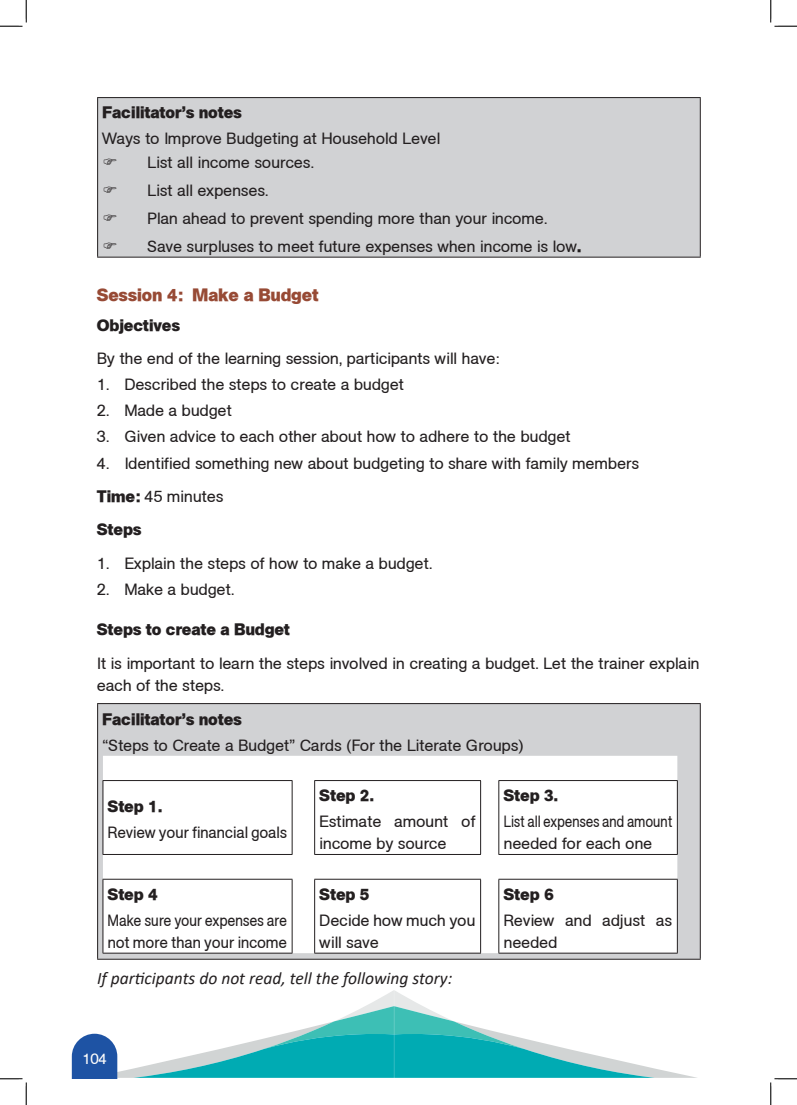
<style>
.page{position:relative;width:797px;height:1105px;background:#fff}
.page>*{position:absolute;margin:0;border:0;box-sizing:border-box;transform-origin:0 0}
.itallics{font:italic 17.5px "Calibri";color:#231f20}
.bodytext{font:17.5px "Agent DB Bold";color:#974a35}
.bodytext-2{font:16.25px/22.5px "Agent DB Normal";color:#231f20}
.bodytext-3{font:16.25px "Agent DB Bold";color:#231f20}
.bodytext-4{font:16.25px/22.5px "Agent DB Normal";color:#231f20;scale:.87 1}
.bodytext-5{font:16.25px/22.5px "Agent DB Normal";color:#231f20;scale:.83 1}
.Body_Text{font:16.25px "Agent DB Bold";color:#231f20}
.bodytext-6{font:16.25px "Agent DB Normal";color:#231f20;scale:.95 1}
.Body_Text-2{font:16.25px "Agent DB Normal";color:#231f20}
.t1{font:15px "Agent DB Normal";color:#fffefc}
.s1{font-family:"Agent DB Bold"}
</style>
<div class="page">
<svg style="left:72px;top:990px;width:625px;height:89px"></svg>
<div style="left:98px;top:98px;width:602px;height:159px;background:#d1d2d4"></div>
<hr style="left:97px;top:97px;width:603px;height:1px;background:#231f20">
<hr style="left:97px;top:98px;width:1px;height:159px;background:#231f20">
<hr style="left:699px;top:98px;width:1px;height:159px;background:#231f20">
<hr style="left:97px;top:257px;width:603px;height:1px;background:#231f20">
<div style="left:98px;top:704px;width:602px;height:255px;background:#d1d2d4"></div>
<hr style="left:97px;top:703px;width:603px;height:1px;background:#231f20">
<hr style="left:97px;top:704px;width:1px;height:255px;background:#231f20">
<hr style="left:699px;top:704px;width:1px;height:255px;background:#231f20">
<hr style="left:97px;top:959px;width:603px;height:1px;background:#231f20">
<div style="left:103px;top:756px;width:574px;height:197px;background:#fff"></div>
<hr style="left:103px;top:780px;width:189px;height:1px;background:#231f20">
<hr style="left:103px;top:781px;width:1px;height:73px;background:#231f20">
<hr style="left:292px;top:781px;width:1px;height:73px;background:#231f20">
<hr style="left:314px;top:780px;width:167px;height:1px;background:#231f20">
<hr style="left:314px;top:781px;width:1px;height:73px;background:#231f20">
<hr style="left:480px;top:781px;width:1px;height:73px;background:#231f20">
<hr style="left:498px;top:780px;width:179px;height:1px;background:#231f20">
<hr style="left:498px;top:781px;width:1px;height:73px;background:#231f20">
<hr style="left:677px;top:781px;width:1px;height:73px;background:#231f20">
<hr style="left:103px;top:854px;width:189px;height:1px;background:#231f20">
<hr style="left:314px;top:854px;width:167px;height:1px;background:#231f20">
<hr style="left:498px;top:854px;width:179px;height:1px;background:#231f20">
<hr style="left:103px;top:879px;width:189px;height:1px;background:#231f20">
<hr style="left:103px;top:879px;width:1px;height:74px;background:#231f20">
<hr style="left:292px;top:879px;width:1px;height:74px;background:#231f20">
<hr style="left:314px;top:879px;width:167px;height:1px;background:#231f20">
<hr style="left:314px;top:879px;width:1px;height:74px;background:#231f20">
<hr style="left:480px;top:879px;width:1px;height:74px;background:#231f20">
<hr style="left:498px;top:879px;width:179px;height:1px;background:#231f20">
<hr style="left:498px;top:879px;width:1px;height:74px;background:#231f20">
<hr style="left:677px;top:879px;width:1px;height:74px;background:#231f20">
<hr style="left:103px;top:953px;width:189px;height:1px;background:#231f20">
<hr style="left:314px;top:953px;width:167px;height:1px;background:#231f20">
<hr style="left:498px;top:953px;width:179px;height:1px;background:#231f20">
<svg style="left:0;top:0;width:27px;height:27px"></svg>
<svg style="left:0;top:1078px;width:27px;height:27px"></svg>
<svg style="left:770px;top:0;width:27px;height:27px"></svg>
<svg style="left:770px;top:1078px;width:27px;height:27px"></svg>
<p class="bodytext-3" style="left:103px;top:103px;width:141px">Facilitator’s notes</p>
<p class="bodytext-2" style="left:103px;top:127px;width:339px">Ways to Improve Budgeting at Household Level</p>
<p class="bodytext-2" style="left:148px;top:152px;width:168px">List all income sources.</p>
<p class="bodytext-2" style="left:148px;top:179px;width:122px">List all expenses.</p>
<p class="bodytext-2" style="left:148px;top:207px;width:401px">Plan ahead to prevent spending more than your income.</p>
<p class="bodytext-2" style="left:148px;top:235px;width:435px">Save surpluses to meet future expenses when income is low<span class="s1">.</span></p>
<p class="bodytext" style="left:97px;top:285px;width:223px">Session 4: Make a Budget</p>
<p class="Body_Text" style="left:97px;top:315px;width:85px">Objectives</p>
<p class="bodytext-2" style="left:97px;top:347px;width:404px">By the end of the learning session, participants will have:</p>
<p class="bodytext-2" style="left:97px;top:373px;width:308px">1. Described the steps to create a budget</p>
<p class="bodytext-2" style="left:97px;top:400px;width:136px">2. Made a budget</p>
<p class="bodytext-2" style="left:97px;top:426px;width:475px">3. Given advice to each other about how to adhere to the budget</p>
<p class="bodytext-2" style="left:97px;top:452px;width:543px">4. Identified something new about budgeting to share with family members</p>
<p class="Body_Text-2" style="left:97px;top:487px;width:128px"><span class="s1">Time:</span> 45 minutes</p>
<p class="Body_Text" style="left:97px;top:520px;width:46px">Steps</p>
<p class="bodytext-2" style="left:97px;top:552px;width:336px">1. Explain the steps of how to make a budget.</p>
<p class="bodytext-2" style="left:97px;top:578px;width:139px">2. Make a budget.</p>
<p class="Body_Text" style="left:97px;top:620px;width:194px">Steps to create a Budget</p>
<p class="bodytext-2" style="left:97px;top:652px;width:604px">It is important to learn the steps involved in creating a budget. Let the trainer explain each of the steps.</p>
<p class="bodytext-3" style="left:103px;top:709px;width:141px">Facilitator’s notes</p>
<p class="bodytext-2" style="left:103px;top:734px;width:423px">“Steps to Create a Budget” Cards (For the Literate Groups)</p>
<p class="bodytext-3" style="left:108px;top:797px;width:56px">Step 1.</p>
<p class="bodytext-6" style="left:108px;top:823px;width:190px">Review your financial goals</p>
<p class="bodytext-3" style="left:108px;top:884px;width:52px">Step 4</p>
<p class="bodytext-4" style="left:108px;top:909px;width:207px">Make sure your expenses are not more than your income</p>
<p class="bodytext-3" style="left:319px;top:785px;width:56px">Step 2.</p>
<p class="bodytext-2" style="left:319px;top:810px;width:157px">Estimate amount of income by source</p>
<p class="bodytext-3" style="left:319px;top:884px;width:52px">Step 5</p>
<p class="bodytext-2" style="left:319px;top:909px;width:157px">Decide how much you will save</p>
<p class="itallics" style="left:97px;top:966px;width:357px">If participants do not read, tell the following story:</p>
<p class="t1" style="left:83px;top:1050px;width:26px">104</p>
<p class="bodytext-3" style="left:504px;top:785px;width:56px">Step 3.</p>
<p class="bodytext-5" style="left:504px;top:810px;width:204px">List all expenses and amount needed for each one</p>
<p class="bodytext-3" style="left:504px;top:884px;width:52px">Step 6</p>
<p class="bodytext-2" style="left:504px;top:909px;width:170px">Review and adjust as needed</p>
</div>
